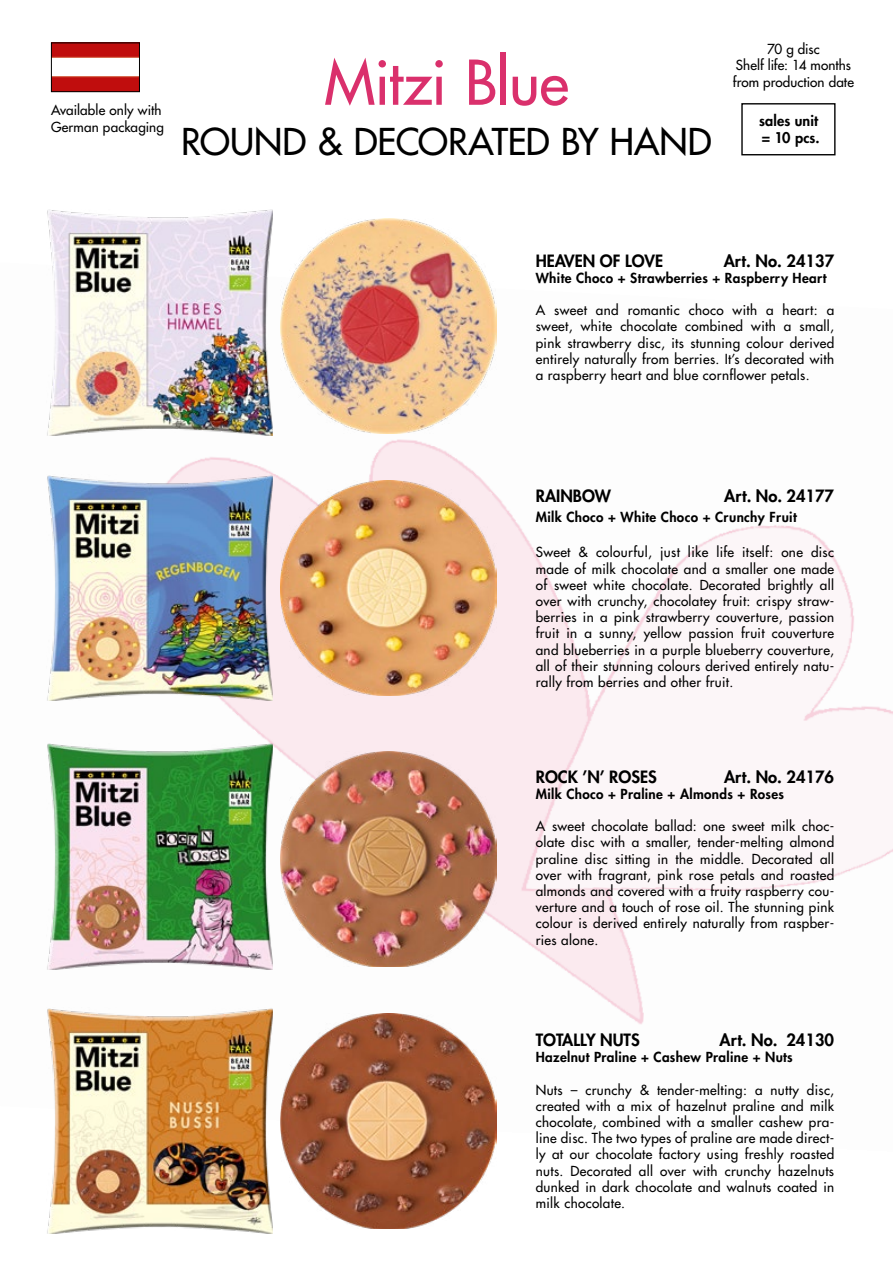
<style>
.page{position:relative;width:893px;height:1263px;background:#fff}
.page>*{position:absolute;margin:0;border:0;box-sizing:border-box;transform-origin:0 0}
.t1{font:500 60px "Futura Std";letter-spacing:-.01em;color:#da306c}
.t2{font:500 36px "Futura Std";color:#000}
.t3{font:800 16.5px "Futura Std";color:#000}
.t4{font:800 14.4px/17.2px "Futura Std";letter-spacing:.005em;color:#000}
.t5{font:500 13.5px/16.2px "Futura Std";letter-spacing:.025em;color:#000;text-align:justify}
.t6{font:800 13.5px "Futura Std";letter-spacing:.025em;color:#000}
.t7{font:500 13.5px/16.8px "Futura Std";letter-spacing:.005em;color:#000;text-align:center}
</style>
<div class="page">
<img style="left:47px;top:306px;width:846px;height:839px">
<img style="left:281px;top:751px;width:215px;height:216px">
<img style="left:47px;top:743px;width:225px;height:226px">
<img style="left:281px;top:480px;width:215px;height:216px">
<img style="left:47px;top:475px;width:225px;height:226px">
<img style="left:281px;top:1013px;width:215px;height:216px">
<img style="left:47px;top:1008px;width:225px;height:226px">
<img style="left:281px;top:218px;width:215px;height:216px">
<img style="left:47px;top:209px;width:225px;height:226px">
<img style="left:53px;top:45px;width:85px;height:45px">
<div style="left:51px;top:43px;width:89px;height:49px;border:1px solid #000"></div>
<div style="left:741px;top:103px;width:94px;height:52px;border:1px solid #000"></div>
<h1 class="t1" style="left:324px;top:45px;width:246px">Mitzi Blue</h1>
<p class="t5" style="left:51px;top:102px;width:112px">Available only with</p>
<p class="t5" style="left:51px;top:119px;width:114px">German packaging</p>
<h2 class="t2" style="left:181px;top:119px;width:532px">ROUND &amp; DECORATED BY HAND</h2>
<p class="t7" style="left:733px;top:40px;width:123px">70 g disc<br>Shelf life: 14 months from production date</p>
<p class="t4" style="left:759px;top:112px;width:62px">sales unit = 10 pcs.</p>
<p class="t3" style="left:536px;top:250px;width:129px">HEAVEN OF LOVE</p>
<p class="t3" style="left:724px;top:250px;width:112px">Art. No. 24137</p>
<p class="t6" style="left:536px;top:269px;width:292px">White Choco + Strawberries + Raspberry Heart</p>
<p class="t5" style="left:536px;top:302px;width:300px">A sweet and romantic choco with a heart: a sweet, white chocolate combined with a small, pink strawberry disc, its stunning colour derived entirely naturally from berries. It’s decorated with a raspberry heart and blue cornflower petals.</p>
<p class="t3" style="left:536px;top:486px;width:77px">RAINBOW</p>
<p class="t3" style="left:724px;top:486px;width:111px">Art. No. 24177</p>
<p class="t6" style="left:536px;top:508px;width:262px">Milk Choco + White Choco + Crunchy Fruit</p>
<p class="t5" style="left:536px;top:544px;width:300px">Sweet &amp; colourful, just like life itself: one disc made of milk chocolate and a smaller one made of sweet white chocolate. Decorated brightly all over with crunchy, chocolatey fruit: crispy straw&shy;berries in a pink strawberry couverture, passion fruit in a sunny, yellow passion fruit couverture and blueberries in a purple blueberry couverture, all of their stunning colours derived entirely natu&shy;rally from berries and other fruit.</p>
<p class="t3" style="left:536px;top:766px;width:123px">ROCK ’N’ ROSES</p>
<p class="t3" style="left:724px;top:766px;width:112px">Art. No. 24176</p>
<p class="t6" style="left:536px;top:785px;width:250px">Milk Choco + Praline + Almonds + Roses</p>
<p class="t5" style="left:536px;top:818px;width:300px">A sweet chocolate ballad: one sweet milk choc&shy;olate disc with a smaller, tender-melting almond praline disc sitting in the middle. Decorated all over with fragrant, pink rose petals and roasted almonds and covered with a fruity raspberry cou&shy;verture and a touch of rose oil. The stunning pink colour is derived entirely naturally from raspber&shy;ries alone.</p>
<p class="t3" style="left:536px;top:1029px;width:105px">TOTALLY NUTS</p>
<p class="t3" style="left:720px;top:1029px;width:116px">Art. No. 24130</p>
<p class="t6" style="left:536px;top:1048px;width:259px">Hazelnut Praline + Cashew Praline + Nuts</p>
<p class="t5" style="left:536px;top:1081px;width:300px">Nuts – crunchy &amp; tender-melting: a nutty disc, created with a mix of hazelnut praline and milk chocolate, combined with a smaller cashew pra&shy;line disc. The two types of praline are made direct&shy;ly at our chocolate factory using freshly roasted nuts. Decorated all over with crunchy hazelnuts dunked in dark chocolate and walnuts coated in milk chocolate.</p>
</div>
